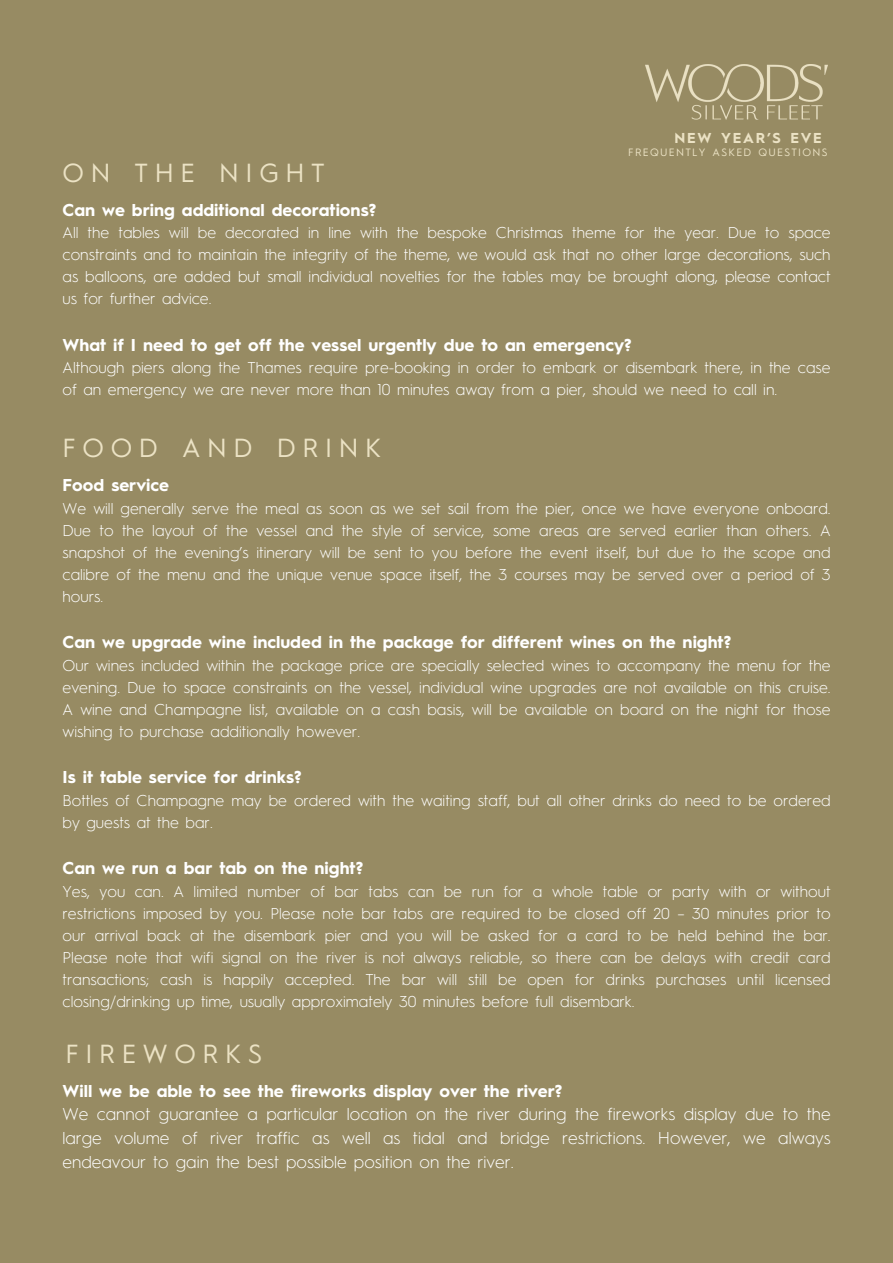
<style>
.page{position:relative;width:893px;height:1263px;background:#978b63}
.page>*{position:absolute;margin:0;border:0;box-sizing:border-box;transform-origin:0 0}
.t1{font:26.25px "Hurme Geometric Sans 1";letter-spacing:.255em;color:#ebe2c4}
.t2{font:300 17.25px/23.6px "Hurme Geometric Sans 1";color:#fff}
.t3{font:700 17.25px "Hurme Geometric Sans 1";color:#fff}
.t4{font:300 15.75px/21.9px "Hurme Geometric Sans 1";color:#fff;text-align:justify}
.t5{font:700 14.4px "Hurme Geometric Sans 1";letter-spacing:.125em;color:#ebe2c4}
.t6{font:10.65px "Hurme Geometric Sans 1";letter-spacing:.125em;color:#ebe2c4}
.s1{font-weight:700}
</style>
<div class="page">
<img style="left:645px;top:64px;width:182px;height:56px">
<p class="t5" style="left:674px;top:132px;width:149px">NEW YEAR’S EVE</p>
<h1 class="t6" style="left:628px;top:148px;width:201px">FREQUENTLY ASKED QUESTIONS</h1>
<h3 class="t1" style="left:63px;top:162px;width:264px">ON THE NIGHT</h3>
<p class="t3" style="left:63px;top:203px;width:315px">Can we bring additional decorations?</p>
<p class="t4" style="left:63px;top:223px;width:769px">All the tables will be decorated in line with the bespoke Christmas theme for the year. Due to space constraints and to maintain the integrity of the theme, we would ask that no other large decorations, such as balloons, are added but small individual novelties for the tables may be brought along, please contact us for further advice.</p>
<h2 class="t3" style="left:63px;top:338px;width:571px">What if I need to get off the vessel urgently due to an emergency?</h2>
<h2 class="t4" style="left:63px;top:358px;width:769px">Although piers along the Thames require pre-booking in order to embark or disembark there, in the case of an emergency we are never more than 10 minutes away from a pier, should we need to call in.</h2>
<h1 class="t1" style="left:63px;top:437px;width:320px">FOOD AND DRINK</h1>
<h2 class="t3" style="left:63px;top:478px;width:108px">Food service</h2>
<h2 class="t4" style="left:63px;top:499px;width:769px">We will generally serve the meal as soon as we set sail from the pier, once we have everyone onboard.<br>Due to the layout of the vessel and the style of service, some areas are served earlier than others. A snapshot of the evening’s itinerary will be sent to you before the event itself, but due to the scope and calibre of the menu and the unique venue space itself, the 3 courses may be served over a period of 3 hours.</h2>
<h2 class="t3" style="left:63px;top:635px;width:670px">Can we upgrade wine included in the package for different wines on the night?</h2>
<h2 class="t4" style="left:63px;top:655px;width:769px">Our wines included within the package price are specially selected wines to accompany the menu for the evening. Due to space constraints on the vessel, individual wine upgrades are not available on this cruise.<br>A wine and Champagne list, available on a cash basis, will be available on board on the night for those wishing to purchase additionally however.</h2>
<h2 class="t3" style="left:63px;top:770px;width:240px">Is it table service for drinks?</h2>
<h2 class="t4" style="left:63px;top:790px;width:769px">Bottles of Champagne may be ordered with the waiting staff, but all other drinks do need to be ordered by guests at the bar.</h2>
<h2 class="t3" style="left:63px;top:861px;width:302px">Can we run a bar tab on the night?</h2>
<h2 class="t4" style="left:63px;top:882px;width:769px">Yes, you can. A limited number of bar tabs can be run for a whole table or party with or without restrictions imposed by you. Please note bar tabs are required to be closed off 20 – 30 minutes prior to our arrival back at the disembark pier and you will be asked for a card to be held behind the bar.<br>Please note that wifi signal on the river is not always reliable, so there can be delays with credit card transactions; cash is happily accepted. The bar will still be open for drinks purchases until licensed closing/drinking up time, usually approximately 30 minutes before full disembark.</h2>
<h1 class="t1" style="left:66px;top:1043px;width:198px">FIREWORKS</h1>
<h2 class="t2" style="left:63px;top:1080px;width:769px"><span class="s1">Will we be able to see the fireworks display over the river?<br></span>We cannot guarantee a particular location on the river during the fireworks display due to the large volume of river traffic as well as tidal and bridge restrictions. However, we always endeavour to gain the best possible position on the river.</h2>
</div>
